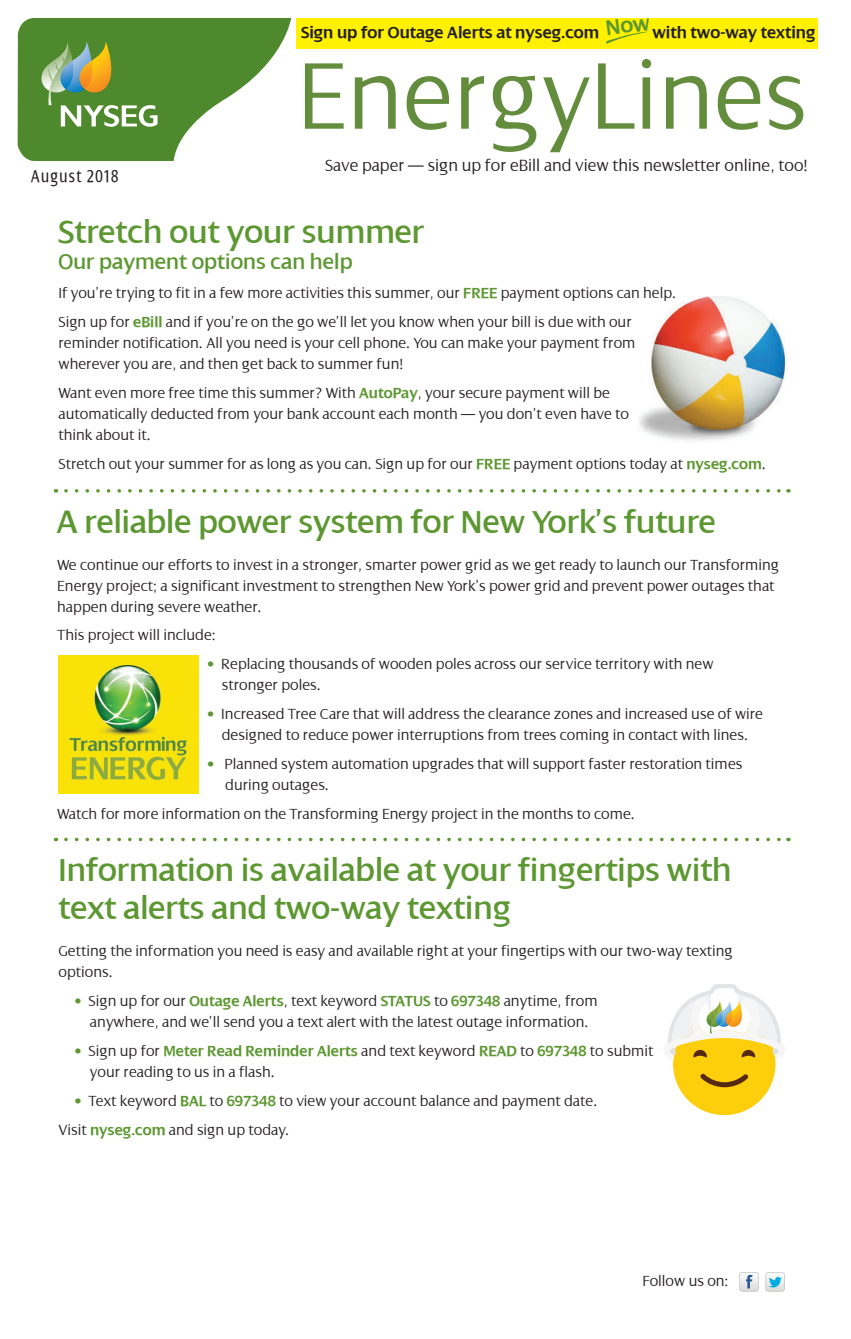
<style>
.page{position:relative;width:851px;height:1339px;background:#fff}
.page>*{position:absolute;margin:0;border:0;box-sizing:border-box;transform-origin:0 0}
.t1{font:300 102.02px "Dialog";color:#638d3d}
.t2{font:34.12px/38.5px "Dialog";color:#5c9731}
.t3{font:22.75px "Dialog";color:#5c9731}
.t4{font:condensed 18.38px "Dialog";letter-spacing:.07em;color:#231f20}
.t5{font:300 17.5px "Dialog";color:#231f20}
.t6{font:600 17.5px "Dialog";color:#231f20}
.t7{font:300 15.75px/21px "Dialog";color:#231f20}
.s1{font-weight:600;color:#5c9731}
.s2{color:#5c9731}
</style>
<div class="page">
<img style="left:638px;top:296px;width:148px;height:145px">
<svg style="left:18px;top:18px;width:273px;height:143px"></svg>
<svg style="left:739px;top:1272px;width:19px;height:19px"></svg>
<svg style="left:765px;top:1272px;width:19px;height:19px"></svg>
<div style="left:296px;top:18px;width:521px;height:30px;background:#fff101"></div>
<svg style="left:66px;top:838px;width:715px;height:3px"></svg>
<div style="left:673px;top:1013px;width:102px;height:102px;background:#fcce0b;border-radius:50%"></div>
<svg style="left:700px;top:1073px;width:48px;height:14px"></svg>
<svg style="left:667px;top:984px;width:114px;height:77px"></svg>
<svg style="left:66px;top:489px;width:715px;height:3px"></svg>
<img style="left:58px;top:656px;width:141px;height:137px">
<svg style="left:606px;top:31px;width:44px;height:13px"></svg>
<p class="t4" style="left:31px;top:167px;width:89px">August 2018</p>
<p class="t6" style="left:301px;top:23px;width:300px">Sign up for Outage Alerts at nyseg.com</p>
<p class="t6" style="left:652px;top:23px;width:164px">with two-way texting</p>
<h1 class="t1" style="left:297px;top:40px;width:511px">EnergyLines</h1>
<p class="t5" style="left:325px;top:156px;width:484px">Save paper — sign up for eBill and view this newsletter online, too!</p>
<h2 class="t2" style="left:58px;top:213px;width:367px">Stretch out your summer</h2>
<h3 class="t3" style="left:58px;top:250px;width:296px">Our payment options can help</h3>
<p class="t7" style="left:58px;top:278px;width:619px;line-height:28.9px">If you’re trying to fit in a few more activities this summer, our <span class="s1">FREE</span> payment options can help.<br>Sign up for <span class="s1">eBill</span> and if you’re on the go we’ll let you know when your bill is due with our</p>
<p class="t7" style="left:58px;top:332px;width:578px">reminder notification. All you need is your cell phone. You can make your payment from wherever you are, and then get back to summer fun!</p>
<p class="t7" style="left:58px;top:382px;width:572px">Want even more free time this summer? With <span class="s1">AutoPay</span>, your secure payment will be automatically deducted from your bank account each month — you don’t even have to think about it.</p>
<p class="t7" style="left:58px;top:453px;width:709px">Stretch out your summer for as long as you can. Sign up for our <span class="s1">FREE</span> payment options today at <span class="s1">nyseg.com</span>.</p>
<h2 class="t2" style="left:57px;top:503px;width:660px">A reliable power system for New York’s future</h2>
<p class="t7" style="left:57px;top:554px;width:723px">We continue our efforts to invest in a stronger, smarter power grid as we get ready to launch our Transforming<br>Energy project; a significant investment to strengthen New York’s power grid and prevent power outages that happen during severe weather.</p>
<p class="t7" style="left:57px;top:625px;width:160px">This project will include:</p>
<p class="t7" style="left:222px;top:654px;width:493px;text-indent:-15px"><span class="s2">•</span> Replacing thousands of wooden poles across our service territory with new stronger poles.</p>
<p class="t7" style="left:207px;top:704px;width:557px;text-align:center"><span class="s2">•</span> Increased Tree Care that will address the clearance zones and increased use of wire designed to reduce power interruptions from trees coming in contact with lines.</p>
<p class="t7" style="left:225px;top:753px;width:518px;text-indent:-18px"><span class="s2">•</span> Planned system automation upgrades that will support faster restoration times during outages.</p>
<p class="t7" style="left:57px;top:803px;width:579px">Watch for more information on the Transforming Energy project in the months to come.</p>
<h2 class="t2" style="left:58px;top:851px;width:674px">Information is available at your fingertips with text alerts and two-way texting</h2>
<p class="t7" style="left:58px;top:940px;width:675px">Getting the information you need is easy and available right at your fingertips with our two-way texting options.</p>
<p class="t7" style="left:74px;top:990px;width:525px;text-align:center"><span class="s2">•</span> Sign up for our <span class="s1">Outage Alerts</span>, text keyword <span class="s1">STATUS</span> to <span class="s1">697348</span> anytime, from anywhere, and we’ll send you a text alert with the latest outage information.</p>
<p class="t7" style="left:90px;top:1040px;width:565px;text-indent:-16px"><span class="s2">•</span> Sign up for <span class="s1">Meter Read Reminder Alerts</span> and text keyword <span class="s1">READ</span> to <span class="s1">697348</span> to submit your reading to us in a flash.</p>
<p class="t7" style="left:58px;top:1086px;width:540px;line-height:28.9px;text-indent:16px"><span class="s2">•</span> Text keyword <span class="s1">BAL</span> to <span class="s1">697348</span> to view your account balance and payment date.<br>Visit <span class="s1">nyseg.com</span> and sign up today.</p>
<p class="t7" style="left:642px;top:1270px;width:88px">Follow us on:</p>
</div>
